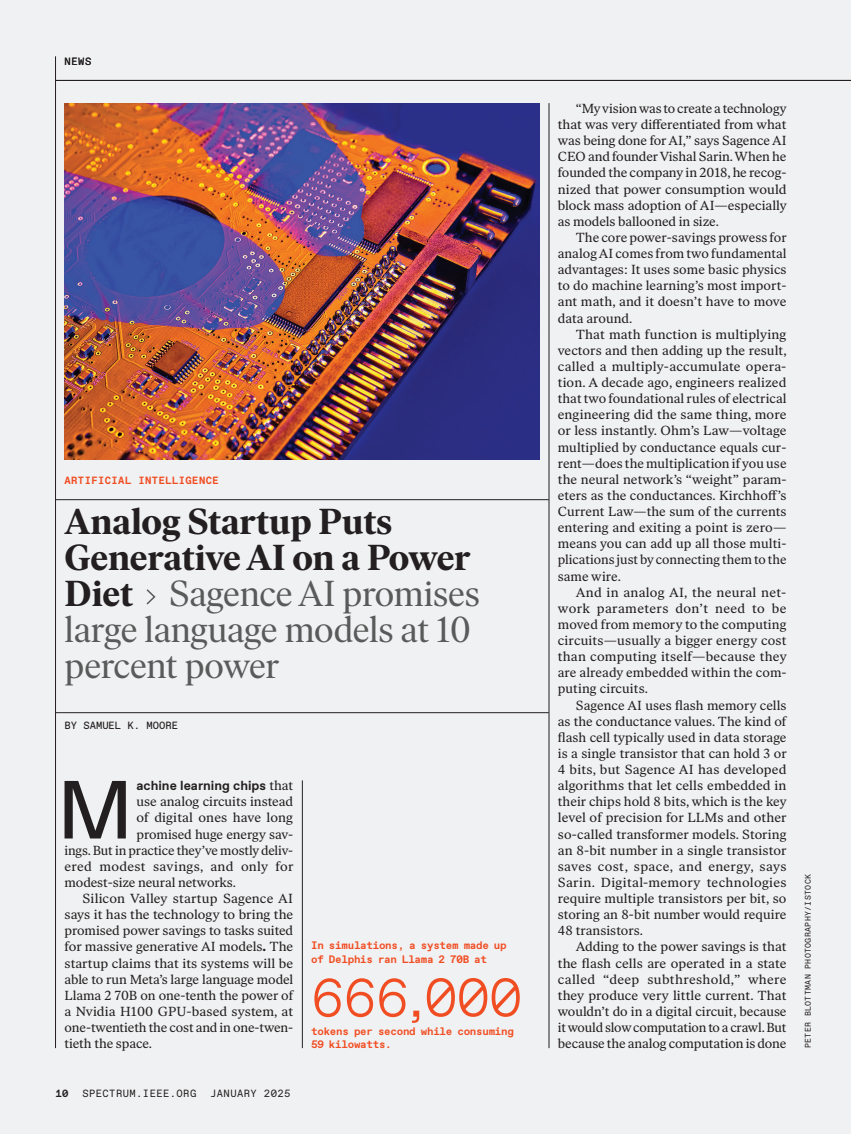
<style>
.page{position:relative;width:851px;height:1134px;background:#fff}
.page>*{position:absolute;margin:0;border:0;box-sizing:border-box;transform-origin:0 0}
._4_Body_Dcap{font:82.2px "ABC Favorit Pro";color:#231f20}
.Stat{font:300 54px "ABC Favorit Mono";color:#f04d22}
._2_Hed_Medium{font:36px/36px "Ivar Headline";letter-spacing:-.005em;color:#595a59}
._5_Body_Indent{font:13.2px/16.2px "Ivar Text";color:#231f20;text-align:justify}
._4_Body_Dcap-2{font:13.2px "Ivar Text";color:#231f20}
._4_Body_Dcap-3{font:13.2px "Ivar Text";letter-spacing:.025em;color:#231f20}
._4_Body_Dcap-4{font:700 13.2px "ABC Favorit Pro";color:#231f20}
.Caption_General{font:700 10.8px/13.5px "ABC Favorit Mono";letter-spacing:-.025em;color:#f04d22}
.t1{font:10.5px "ABC Favorit Mono";letter-spacing:.04em;color:#231f20}
._1_Rubrik{font:700 10.5px "ABC Favorit Mono";letter-spacing:.04em;color:#f04d22}
._3_Byline{font:10.5px "ABC Favorit Mono";color:#231f20}
.t2{font:700 10.5px "ABC Favorit Mono";color:#231f20}
.Credit_Gutter{font:8.25px "ABC Favorit Mono";letter-spacing:.04em;color:#231f20}
.s1{font-weight:700;color:#231f20}
.s2{font-family:"Ivar Text";font-weight:400}
.s3{font-weight:700}
</style>
<div class="page">
<div style="left:0;top:0;width:850px;height:1134px;background:#f0f1f2"></div>
<hr style="left:55px;top:56px;width:1px;height:992px;background:#231f20">
<hr style="left:56px;top:80px;width:794px;height:1px;background:#231f20">
<hr style="left:548px;top:103px;width:1px;height:945px;background:#231f20">
<hr style="left:56px;top:499px;width:493px;height:1px;background:#231f20">
<hr style="left:56px;top:712px;width:493px;height:1px;background:#231f20">
<svg style="left:146px;top:589px;width:10px;height:16px"></svg>
<img style="left:65px;top:103px;width:474px;height:356px">
<hr style="left:302px;top:780px;width:1px;height:268px;background:#231f20">
<p class="t1" style="left:64px;top:55px;width:28px">NEWS</p>
<p class="_1_Rubrik" style="left:64px;top:474px;width:156px">ARTIFICIAL INTELLIGENCE</p>
<p class="_2_Hed_Medium" style="left:64px;top:504px;width:417px"><span class="s1">Analog Startup Puts<br>Generative AI on a Power<br>Diet</span> Sagence AI promises large language models at 10 percent power</p>
<p class="_3_Byline" style="left:64px;top:720px;width:115px">BY SAMUEL K. MOORE</p>
<p class="_4_Body_Dcap" style="left:57px;top:762px;width:78px">M</p>
<p class="_4_Body_Dcap-4" style="left:136px;top:778px;width:158px">achine learning chips <span class="s2">that</span></p>
<p class="_4_Body_Dcap-2" style="left:136px;top:794px;width:158px">use analog circuits instead</p>
<p class="_4_Body_Dcap-2" style="left:136px;top:810px;width:158px">of digital ones have long</p>
<p class="_4_Body_Dcap-2" style="left:136px;top:826px;width:158px">promised huge energy sav-</p>
<p class="_4_Body_Dcap-2" style="left:64px;top:842px;width:230px">ings. But in practice they’ve mostly deliv-</p>
<p class="_4_Body_Dcap-3" style="left:64px;top:858px;width:230px">ered modest savings, and only for</p>
<p class="_4_Body_Dcap-2" style="left:64px;top:875px;width:173px">modest-size neural networks.</p>
<p class="_5_Body_Indent" style="left:64px;top:890px;width:230px;text-indent:18px">Silicon Valley startup Sagence AI says it has the technology to bring the promised power savings to tasks suited for massive generative AI models<span class="s3">.</span> The startup claims that its systems will be able to run Meta’s large language model Llama 2 70B on one-tenth the power of a Nvidia H100 GPU-based system, at one-twentieth the cost and in one-twen&shy;tieth the space.</p>
<p class="t2" style="left:56px;top:1087px;width:15px">10</p>
<p class="t1" style="left:82px;top:1087px;width:115px">SPECTRUM.IEEE.ORG</p>
<p class="t1" style="left:210px;top:1087px;width:82px">JANUARY 2025</p>
<p class="Caption_General" style="left:311px;top:939px;width:197px">In simulations, a system made up of Delphis ran Llama 2 70B at</p>
<p class="Stat" style="left:311px;top:967px;width:212px">666,000</p>
<p class="Caption_General" style="left:311px;top:1024px;width:204px">tokens per second while consuming<br>59 kilowatts.</p>
<p class="_5_Body_Indent" style="left:558px;top:100px;width:230px;text-indent:18px">“My vision was to create a technology that was very differentiated from what was being done for AI,” says Sagence AI CEO and founder Vishal Sarin. When he founded the company in 2018, he recog&shy;nized that power consumption would block mass adoption of AI—especially as models ballooned in size.</p>
<p class="_5_Body_Indent" style="left:558px;top:229px;width:230px;text-indent:18px">The core power-savings prowess for analog AI comes from two fundamental advantages: It uses some basic physics to do machine learning’s most import&shy;ant math, and it doesn’t have to move data around.</p>
<p class="_5_Body_Indent" style="left:558px;top:326px;width:230px;text-indent:18px">That math function is multiplying vectors and then adding up the result, called a multiply-accumulate opera&shy;tion. A decade ago, engineers realized that two foundational rules of electrical engineering did the same thing, more or less instantly. Ohm’s Law—voltage multiplied by conductance equals cur&shy;rent—does the multiplication if you use the neural network’s “weight” param&shy;eters as the conductances. Kirchhoff’s Current Law—the sum of the currents entering and exiting a point is zero— means you can add up all those multi&shy;plications just by connecting them to the same wire.</p>
<p class="_5_Body_Indent" style="left:558px;top:584px;width:230px;text-indent:18px">And in analog AI, the neural net&shy;work parameters don’t need to be moved from memory to the computing circuits—usually a bigger energy cost than computing itself—because they are already embedded within the com&shy;puting circuits.</p>
<p class="_5_Body_Indent" style="left:558px;top:697px;width:230px;text-indent:18px">Sagence AI uses flash memory cells as the conductance values. The kind of flash cell typically used in data storage is a single transistor that can hold 3 or 4 bits, but Sagence AI has developed algorithms that let cells embedded in their chips hold 8 bits, which is the key level of precision for LLMs and other so-called transformer models. Storing an 8-bit number in a single transistor saves cost, space, and energy, says Sarin. Digital-memory technologies require multiple transistors per bit, so storing an 8-bit number would require 48 transistors.</p>
<p class="_5_Body_Indent" style="left:558px;top:939px;width:230px;text-indent:18px">Adding to the power savings is that the flash cells are operated in a state called “deep subthreshold,” where they produce very little current. That wouldn’t do in a digital circuit, because it would slow computation to a crawl. But because the analog computation is done</p>
<p class="Credit_Gutter" style="left:803px;top:1048px;width:175px;rotate:-90deg">PETER BLOTTMAN PHOTOGRAPHY/ISTOCK</p>
</div>
